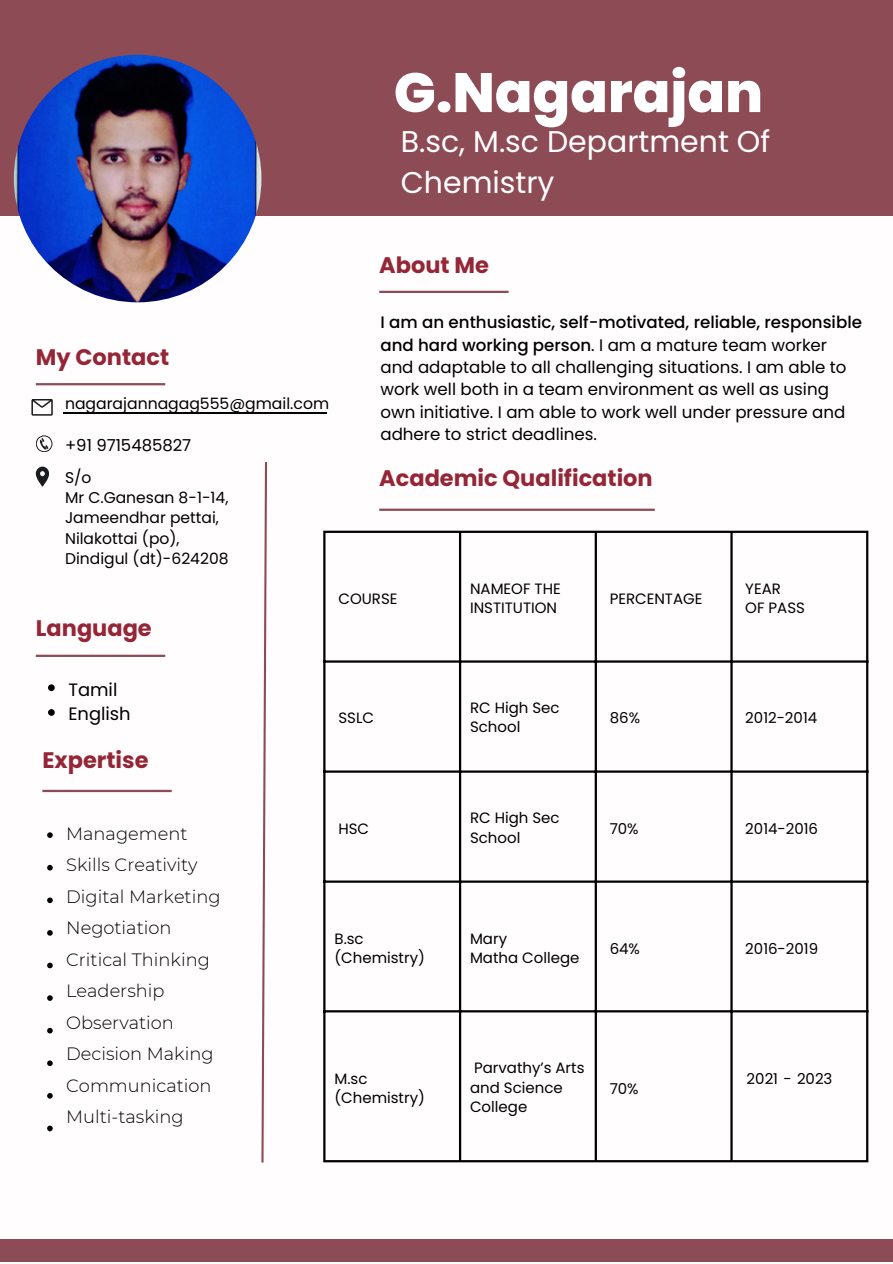
<style>
.page{position:relative;width:893px;height:1264px;background:#fff}
.page>*{position:absolute;margin:0;border:0;box-sizing:border-box;transform-origin:0 0}
.t1{font:800 55.35px "Poppins";color:#fff}
.t2{font:30px/40.5px "Poppins";color:#fff}
.t3{font:700 22.5px "Poppins";color:#942637}
.t4{font:300 17.85px/31.5px "Montserrat";color:#010101}
.t5{font:17.85px/23.5px "Poppins";color:#000}
.t6{font:16.65px/22.5px "Poppins";color:#000}
.t7{font:500 16.65px/22.5px "Poppins";color:#000}
.t8{font:16.5px "Poppins";color:#000}
.t9{font:15.6px/20.2px "Poppins";color:#000}
.t10{font:15px/19px "Poppins";color:#000}
.s1{font-weight:400}
</style>
<div class="page">
<div style="left:0;top:0;width:892px;height:216px;background:#8d4b55"></div>
<div style="left:0;top:1239px;width:892px;height:23px;background:#8d4b55"></div>
<img style="left:14px;top:55px;width:247px;height:247px;border-radius:50%">
<hr style="left:36px;top:383px;width:129px;height:2px;background:#8d4b55">
<hr style="left:36px;top:654px;width:129px;height:3px;background:#8d4b55">
<hr style="left:42px;top:789px;width:130px;height:3px;background:#8d4b55">
<svg style="left:36px;top:435px;width:16px;height:17px"></svg>
<svg style="left:36px;top:466px;width:13px;height:21px"></svg>
<svg style="left:47px;top:832px;width:6px;height:6px"></svg>
<svg style="left:47px;top:864px;width:6px;height:6px"></svg>
<svg style="left:47px;top:897px;width:6px;height:6px"></svg>
<svg style="left:47px;top:930px;width:6px;height:5px"></svg>
<svg style="left:47px;top:962px;width:6px;height:6px"></svg>
<svg style="left:47px;top:995px;width:6px;height:5px"></svg>
<svg style="left:47px;top:1027px;width:6px;height:6px"></svg>
<svg style="left:47px;top:1060px;width:6px;height:6px"></svg>
<svg style="left:47px;top:1093px;width:6px;height:5px"></svg>
<svg style="left:47px;top:1125px;width:6px;height:6px"></svg>
<svg style="left:48px;top:684px;width:7px;height:7px"></svg>
<svg style="left:48px;top:709px;width:7px;height:6px"></svg>
<svg style="left:261px;top:462px;width:6px;height:700px"></svg>
<svg style="left:31px;top:399px;width:22px;height:16px"></svg>
<hr style="left:63px;top:412px;width:264px;height:1px;background:#000">
<hr style="left:323px;top:533px;width:2px;height:627px;background:#000">
<hr style="left:459px;top:533px;width:2px;height:627px;background:#000">
<hr style="left:594px;top:533px;width:3px;height:627px;background:#000">
<hr style="left:730px;top:533px;width:2px;height:627px;background:#000">
<hr style="left:866px;top:533px;width:2px;height:627px;background:#000">
<hr style="left:323px;top:530px;width:545px;height:3px;background:#000">
<hr style="left:323px;top:660px;width:545px;height:2px;background:#000">
<hr style="left:323px;top:770px;width:545px;height:2px;background:#000">
<hr style="left:323px;top:880px;width:545px;height:2px;background:#000">
<hr style="left:323px;top:1010px;width:545px;height:2px;background:#000">
<hr style="left:323px;top:1160px;width:545px;height:2px;background:#000">
<hr style="left:379px;top:508px;width:275px;height:3px;background:#8d4b55">
<hr style="left:379px;top:291px;width:129px;height:2px;background:#8d4b55">
<p class="t1" style="left:394px;top:54px;width:371px">G.Nagarajan</p>
<p class="t2" style="left:401px;top:121px;width:371px">B.sc, M.sc Department Of<br>Chemistry</p>
<p class="t3" style="left:36px;top:341px;width:135px">My Contact</p>
<p class="t9" style="left:65px;top:393px;width:265px">nagarajannagag555@gmail.com</p>
<p class="t8" style="left:65px;top:434px;width:128px">+91 9715485827</p>
<p class="t3" style="left:379px;top:249px;width:111px">About Me</p>
<p class="t7" style="left:380px;top:311px;width:483px">I am an enthusiastic, self-motivated, reliable, responsible and hard working person<span class="s1">. I am a mature team worker</span></p>
<p class="t6" style="left:380px;top:356px;width:467px">and adaptable to all challenging situations. I am able to work well both in a team environment as well as using own initiative. I am able to work well under pressure and adhere to strict deadlines.</p>
<p class="t9" style="left:65px;top:467px;width:28px">S/o</p>
<p class="t3" style="left:379px;top:462px;width:275px">Academic Qualification</p>
<p class="t9" style="left:65px;top:487px;width:165px">Mr C.Ganesan 8-1-14,<br>Jameendhar pettai,<br>Nilakottai (po),</p>
<p class="t9" style="left:65px;top:548px;width:165px">Dindigul (dt)-624208</p>
<p class="t3" style="left:36px;top:612px;width:117px">Language</p>
<p class="t5" style="left:68px;top:678px;width:64px">Tamil<br>English</p>
<p class="t3" style="left:42px;top:744px;width:108px">Expertise</p>
<p class="t4" style="left:66px;top:817px;width:133px">Management<br>Skills Creativity</p>
<p class="t4" style="left:66px;top:880px;width:156px">Digital Marketing<br>Negotiation</p>
<p class="t4" style="left:66px;top:943px;width:149px">Critical Thinking<br>Leadership<br>Observation<br>Decision Making<br>Communication<br>Multi-tasking</p>
<p class="t10" style="left:338px;top:589px;width:60px">COURSE</p>
<p class="t10" style="left:470px;top:579px;width:92px">NAMEOF THE<br>INSTITUTION</p>
<p class="t10" style="left:609px;top:589px;width:94px">PERCENTAGE</p>
<p class="t10" style="left:338px;top:708px;width:37px">SSLC</p>
<p class="t10" style="left:470px;top:698px;width:91px">RC High Sec<br>School</p>
<p class="t10" style="left:609px;top:708px;width:32px">86%</p>
<p class="t10" style="left:338px;top:818px;width:32px">HSC</p>
<p class="t10" style="left:470px;top:808px;width:91px">RC High Sec<br>School</p>
<p class="t10" style="left:609px;top:818px;width:30px">70%</p>
<p class="t10" style="left:334px;top:928px;width:92px">B.sc (Chemistry)</p>
<p class="t10" style="left:470px;top:928px;width:39px">Mary</p>
<p class="t10" style="left:470px;top:948px;width:111px">Matha College</p>
<p class="t10" style="left:609px;top:939px;width:32px">64%</p>
<p class="t10" style="left:334px;top:1068px;width:92px">M.sc (Chemistry)</p>
<p class="t10" style="left:470px;top:1058px;width:116px">Parvathy’s Arts and Science<br>College</p>
<p class="t10" style="left:609px;top:1078px;width:30px">70%</p>
<p class="t10" style="left:745px;top:579px;width:37px">YEAR</p>
<p class="t10" style="left:745px;top:598px;width:61px">OF PASS</p>
<p class="t10" style="left:745px;top:708px;width:73px">2012-2014</p>
<p class="t10" style="left:745px;top:818px;width:74px">2014-2016</p>
<p class="t10" style="left:745px;top:939px;width:74px">2016-2019</p>
<p class="t10" style="left:746px;top:1068px;width:87px">2021 - 2023</p>
</div>
